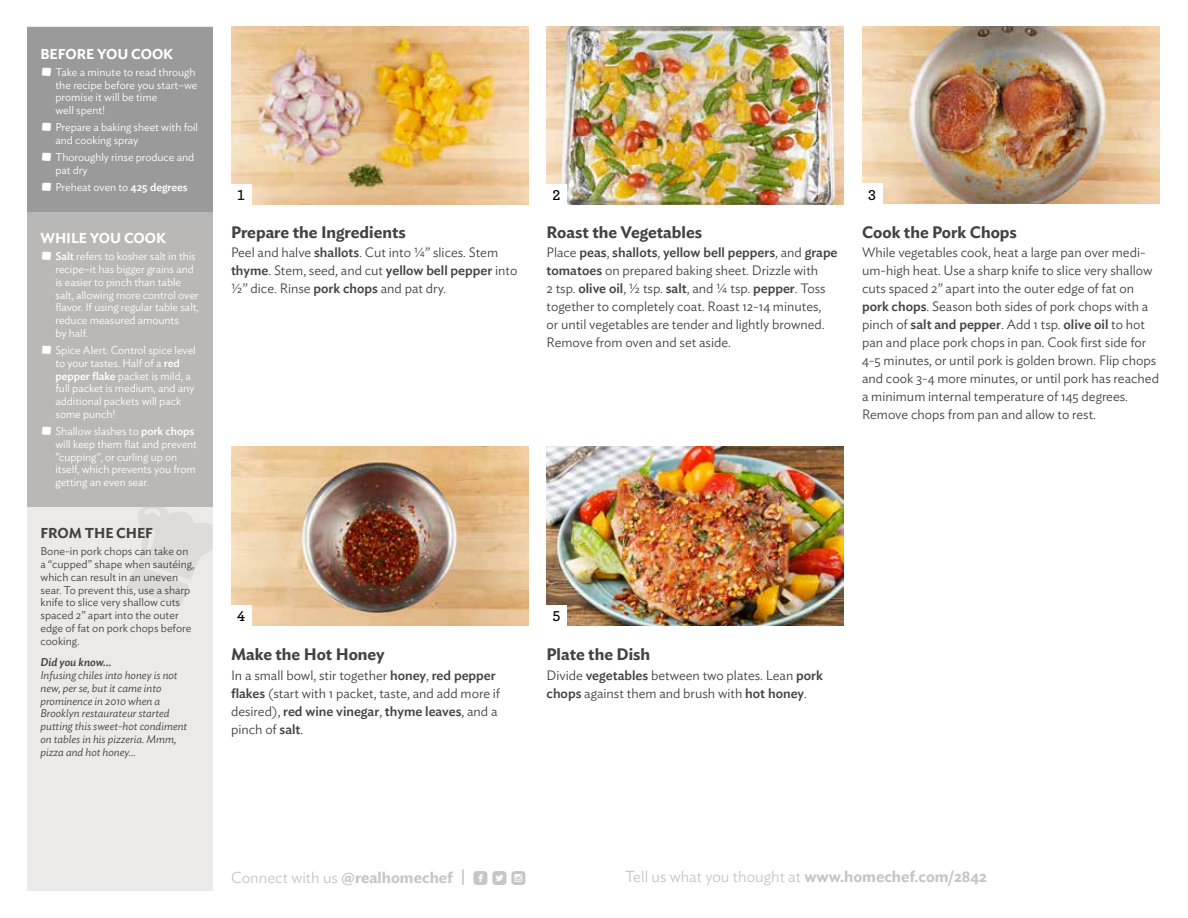
<style>
.page{position:relative;width:1188px;height:918px;background:#fff}
.page>*{position:absolute;margin:0;border:0;box-sizing:border-box;transform-origin:0 0}
.t1{font:17.1px "Mono Social Icons Font";color:#c7c6c5}
.t2{font:600 16.5px "Ideal Sans";color:#414241}
.t3{font:300 15.75px "Ideal Sans";color:#c7c6c5}
.t4{font:600 15px "Archer";color:#000}
.t5{font:600 14.25px "Ideal Sans";letter-spacing:-.005em;color:#fff}
.t6{font:600 14.25px "Ideal Sans";letter-spacing:-.005em;color:#414241}
.t7{font:300 13.5px/18px "Ideal Sans";color:#414241}
.t8{font:300 11.25px/12.8px "Ideal Sans";letter-spacing:-.005em;color:#fff}
.t9{font:300 11.25px/12.8px "Ideal Sans";color:#414241}
.t10{font:italic 300 11.25px/12.8px "Ideal Sans";color:#414241}
.t11{font:italic 500 11.25px "Ideal Sans";color:#414241}
.s1{font-weight:500}
.s2{font-family:"Ideal Sans";font-weight:300;font-size:15.75px}
.s3{font-family:"Ideal Sans";font-weight:600;font-size:15.75px}
.s4{font-weight:600}
</style>
<div class="page">
<img style="left:231px;top:27px;width:297px;height:177px">
<img style="left:231px;top:447px;width:297px;height:178px">
<img style="left:862px;top:26px;width:297px;height:177px">
<img style="left:547px;top:27px;width:297px;height:177px">
<img style="left:547px;top:447px;width:297px;height:178px">
<div style="left:231px;top:184px;width:20px;height:20px;background:#fff"></div>
<div style="left:231px;top:605px;width:20px;height:20px;background:#fff"></div>
<div style="left:547px;top:605px;width:20px;height:20px;background:#fff"></div>
<div style="left:547px;top:184px;width:20px;height:20px;background:#fff"></div>
<div style="left:862px;top:183px;width:20px;height:20px;background:#fff"></div>
<div style="left:27px;top:27px;width:186px;height:864px;background:#ebeae9"></div>
<svg style="left:128px;top:506px;width:85px;height:100px"></svg>
<div style="left:27px;top:27px;width:186px;height:479px;background:#b9b8b7"></div>
<div style="left:27px;top:27px;width:186px;height:185px;background:#9a9a9a"></div>
<p class="t5" style="left:40px;top:42px;width:134px">BEFORE YOU COOK</p>
<p class="t8" style="left:56px;top:65px;width:143px;text-indent:-14px">• Take a minute to read through the recipe before you start–we promise it will be time<br>well spent!</p>
<p class="t8" style="left:56px;top:120px;width:144px;text-indent:-14px">• Prepare a baking sheet with foil and cooking spray</p>
<p class="t8" style="left:56px;top:150px;width:140px;text-indent:-14px">• Thoroughly rinse produce and pat dry</p>
<p class="t8" style="left:42px;top:180px;width:147px">• Preheat oven to <span class="s1">425 degrees</span></p>
<p class="t5" style="left:40px;top:227px;width:127px">WHILE YOU COOK</p>
<p class="t8" style="left:56px;top:249px;width:145px;text-indent:-14px">• <span class="s1">Salt</span> refers to kosher salt in this recipe–it has bigger grains and is easier to pinch than table salt, allowing more control over flavor. If using regular table salt, reduce measured amounts<br>by half.</p>
<p class="t8" style="left:56px;top:343px;width:142px;text-indent:-14px">• Spice Alert: Control spice level to your tastes. Half of a <span class="s1">red pepper flake</span> packet is mild, a full packet is medium, and any additional packets will pack some punch!</p>
<p class="t8" style="left:56px;top:424px;width:143px;text-indent:-14px">• Shallow slashes to <span class="s1">pork chops </span>will keep them flat and prevent ”cupping”, or curling up on itself, which prevents you from getting an even sear.</p>
<p class="t6" style="left:40px;top:522px;width:114px">FROM THE CHEF</p>
<p class="t9" style="left:40px;top:544px;width:155px">Bone-in pork chops can take on a “cupped” shape when sautéing, which can result in an uneven sear. To prevent this, use a sharp knife to slice very shallow cuts spaced 2” apart into the outer edge of fat on pork chops before cooking.</p>
<p class="t11" style="left:40px;top:654px;width:72px">Did you know...</p>
<p class="t10" style="left:40px;top:668px;width:148px">Infusing chiles into honey is not new, per se, but it came into prominence in 2010 when a<br>Brooklyn restaurateur started putting this sweet-hot condiment on tables in his pizzeria. Mmm, pizza and hot honey...</p>
<p class="t4" style="left:237px;top:184px;width:9px">1</p>
<p class="t2" style="left:231px;top:219px;width:176px">Prepare the Ingredients</p>
<p class="t7" style="left:231px;top:242px;width:288px">Peel and halve <span class="s1">shallots</span>. Cut into ¼” slices. Stem <span class="s1">thyme</span>. Stem, seed, and cut <span class="s1">yellow bell pepper</span> into ½’’ dice. Rinse <span class="s1">pork chops</span> and pat dry.</p>
<p class="t4" style="left:553px;top:184px;width:9px">2</p>
<p class="t4" style="left:868px;top:183px;width:9px">3</p>
<p class="t2" style="left:547px;top:219px;width:157px">Roast the Vegetables</p>
<p class="t7" style="left:547px;top:242px;width:293px">Place <span class="s1">peas</span>, <span class="s1">shallots</span>, <span class="s1">yellow bell peppers</span>, and <span class="s1">grape tomatoes</span> on prepared baking sheet. Drizzle with<br>2 tsp. <span class="s1">olive oil</span>, ½ tsp. <span class="s1">salt</span>, and ¼ tsp. <span class="s1">pepper</span>. Toss together to completely coat. Roast 12-14 minutes,<br>or until vegetables are tender and lightly browned.<br>Remove from oven and set aside.</p>
<p class="t2" style="left:862px;top:219px;width:156px">Cook the Pork Chops</p>
<p class="t7" style="left:862px;top:242px;width:299px">While vegetables cook, heat a large pan over medi&shy;um-high heat. Use a sharp knife to slice very shallow cuts spaced 2” apart into the outer edge of fat on <span class="s1">pork chops</span>. Season both sides of pork chops with a pinch of <span class="s1">salt and pepper</span>. Add 1 tsp. <span class="s1">olive oil</span> to hot pan and place pork chops in pan. Cook first side for 4-5 minutes, or until pork is golden brown. Flip chops and cook 3-4 more minutes, or until pork has reached a minimum internal temperature of 145 degrees.<br>Remove chops from pan and allow to rest.</p>
<p class="t4" style="left:237px;top:605px;width:9px">4</p>
<p class="t4" style="left:553px;top:605px;width:9px">5</p>
<p class="t2" style="left:231px;top:642px;width:155px">Make the Hot Honey</p>
<p class="t7" style="left:231px;top:665px;width:271px">In a small bowl, stir together <span class="s1">honey</span>, <span class="s1">red pepper flakes</span> (start with 1 packet, taste, and add more if desired), <span class="s1">red wine vinegar</span>, <span class="s1">thyme leaves</span>, and a pinch of <span class="s1">salt</span>.</p>
<p class="t2" style="left:547px;top:642px;width:105px">Plate the Dish</p>
<p class="t7" style="left:547px;top:665px;width:278px">Divide <span class="s1">vegetables</span> between two plates. Lean <span class="s1">pork chops</span> against them and brush with <span class="s1">hot honey</span>.</p>
<p class="t1" style="left:231px;top:869px;width:296px"><span class="s2">Connect with us</span> <span class="s3">@realhomechef |</span> ROUNDEDFACEBOOK ROUNDEDTWITTERBIRD ROUNDEDINSTAGRAM</p>
<p class="t3" style="left:625px;top:864px;width:364px">Tell us what you thought at <span class="s4">www.homechef.com/2842</span></p>
</div>
